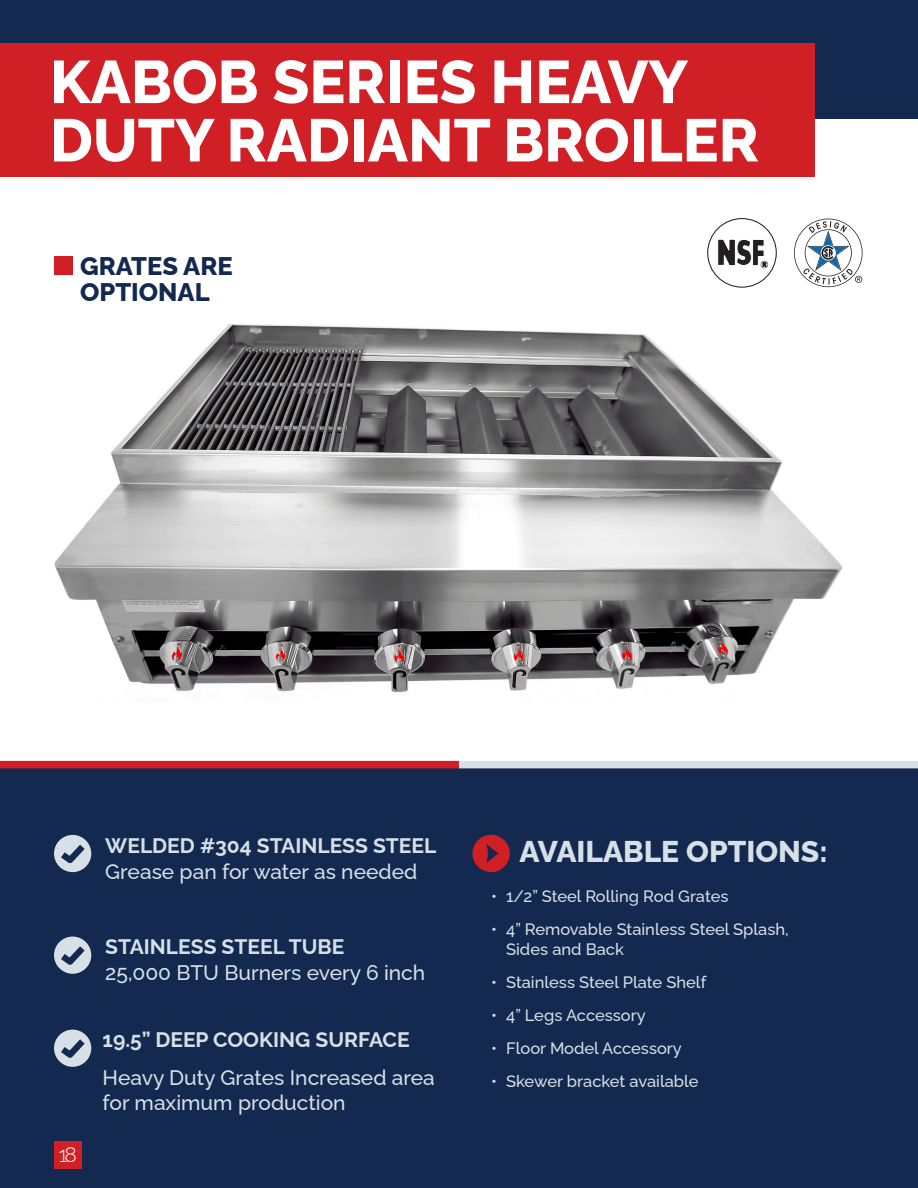
<style>
.page{position:relative;width:918px;height:1188px;background:#fff}
.page>*{position:absolute;margin:0;border:0;box-sizing:border-box;transform-origin:0 0}
.t1{font:800 60px/58.3px "Raleway";color:#fff}
.t2{font:800 30px "Raleway";color:#d7e0e7}
.t3{font:800 25.5px/25.5px "Raleway";color:#14294f}
.t4{font:500 21px/25.5px "Raleway";color:#d7e0e7}
.t5{font:700 21px "Raleway";color:#d7e0e7}
.t6{font:300 21px "Raleway";color:#fff}
.t7{font:500 16.5px/19.8px "Raleway";color:#d7e0e7}
</style>
<div class="page">
<div style="left:0;top:765px;width:918px;height:423px;background:#14294f"></div>
<div style="left:459px;top:761px;width:459px;height:7px;background:#d7e0e7"></div>
<div style="left:0;top:761px;width:459px;height:7px;background:#d02026"></div>
<div style="left:707px;top:218px;width:70px;height:70px;border:1px solid #231f20;border-radius:50%"></div>
<svg style="left:718px;top:239px;width:50px;height:29px"></svg>
<svg style="left:794px;top:219px;width:69px;height:68px"></svg>
<div style="left:54px;top:257px;width:19px;height:18px;background:#d02026"></div>
<div style="left:0;top:0;width:918px;height:119px;background:#14294f"></div>
<div style="left:0;top:43px;width:815px;height:134px;background:#d02026"></div>
<svg style="left:54px;top:835px;width:37px;height:37px"></svg>
<svg style="left:54px;top:1030px;width:37px;height:37px"></svg>
<svg style="left:54px;top:937px;width:37px;height:37px"></svg>
<svg style="left:472px;top:835px;width:38px;height:37px"></svg>
<div style="left:54px;top:1141px;width:28px;height:28px;background:#d02026"></div>
<img style="left:54px;top:323px;width:788px;height:370px">
<h1 class="t1" style="left:50px;top:53px;width:710px">KABOB SERIES HEAVY<br>DUTY RADIANT BROILER</h1>
<h3 class="t3" style="left:80px;top:254px;width:154px">GRATES ARE<br>OPTIONAL</h3>
<p class="t6" style="left:59px;top:1142px;width:20px">18</p>
<p class="t5" style="left:105px;top:833px;width:333px">WELDED #304 STAINLESS STEEL</p>
<p class="t4" style="left:105px;top:859px;width:314px">Grease pan for water as needed</p>
<p class="t5" style="left:105px;top:935px;width:241px">STAINLESS STEEL TUBE</p>
<p class="t4" style="left:105px;top:960px;width:322px">25,000 BTU Burners every 6 inch</p>
<p class="t5" style="left:103px;top:1028px;width:308px">19.5” DEEP COOKING SURFACE</p>
<p class="t4" style="left:103px;top:1065px;width:334px">Heavy Duty Grates Increased area for maximum production</p>
<h2 class="t2" style="left:520px;top:834px;width:309px">AVAILABLE OPTIONS:</h2>
<p class="t7" style="left:491px;top:886px;width:239px">• 1/2” Steel Rolling Rod Grates</p>
<p class="t7" style="left:506px;top:919px;width:284px;text-indent:-15px">• 4” Removable Stainless Steel Splash,<br>Sides and Back</p>
<p class="t7" style="left:491px;top:972px;width:217px">• Stainless Steel Plate Shelf</p>
<p class="t7" style="left:491px;top:1005px;width:156px">• 4” Legs Accessory</p>
<p class="t7" style="left:491px;top:1038px;width:192px">• Floor Model Accessory</p>
<p class="t7" style="left:491px;top:1071px;width:209px">• Skewer bracket available</p>
</div>
